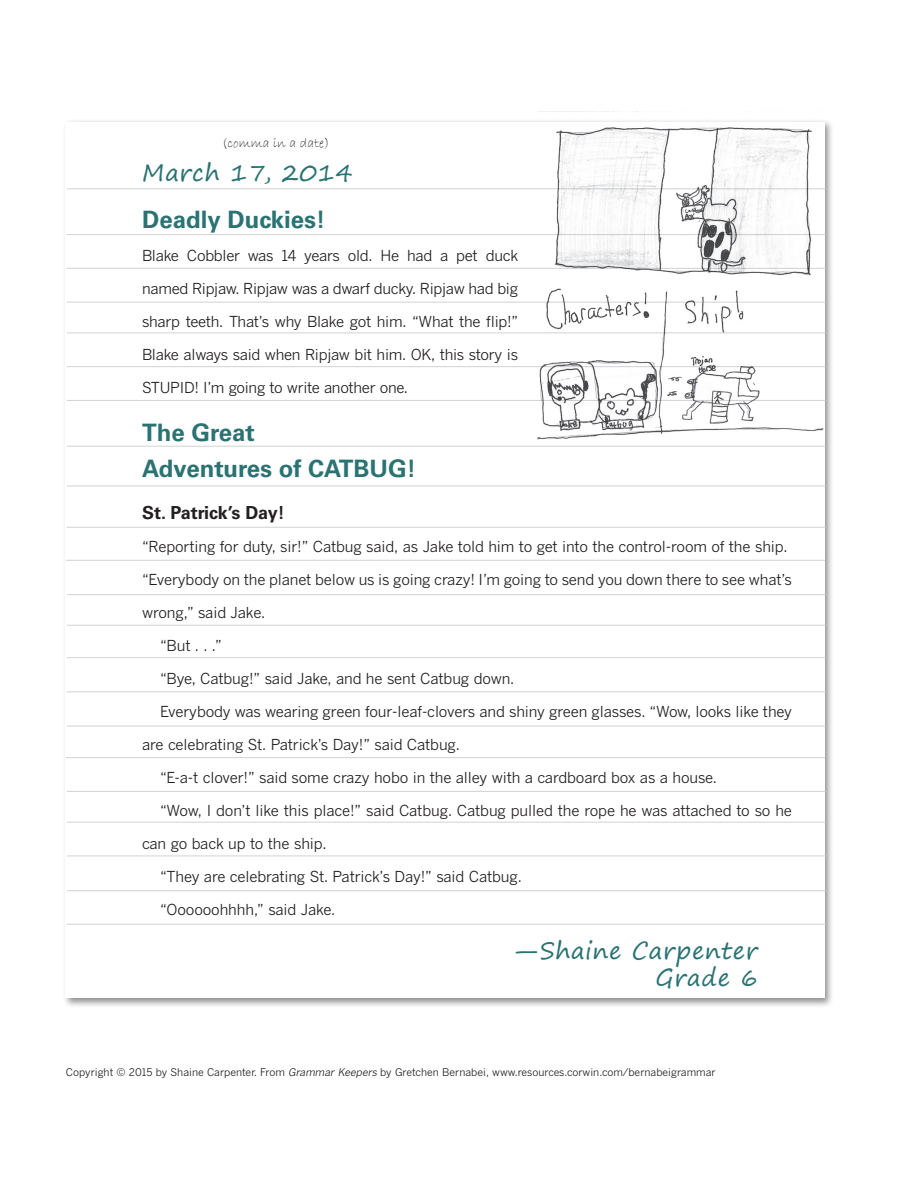
<style>
.page{position:relative;width:918px;height:1188px;background:#fff}
.page>*{position:absolute;margin:0;border:0;box-sizing:border-box;transform-origin:0 0}
.Boxed_Text_-_Heading{font:700 24px/36px "Univers LT Std";color:#2a7372}
.Student_Essay_Titles{font:23.7px "Segoe Print";letter-spacing:.025em;color:#2a7372}
.Boxed_Text_-_Heading-2{font:700 18px "Univers LT Std";letter-spacing:-.02em;color:#231f20}
.Student_Writing_Samp{font:15px "Benton Gothic";letter-spacing:-.015em;color:#231f20}
.Box_Acticity{font:13.8px "Bradley Hand ITC";color:#231f20}
.Source_Note{font:10.5px "Benton Gothic";color:#231f20}
.s1{font-style:italic}
</style>
<div class="page">
<div style="left:62px;top:119px;width:773px;height:889px;background:#231f20;opacity:.5"></div>
<div style="left:66px;top:122px;width:759px;height:876px;background:#fff"></div>
<hr style="left:67px;top:188px;width:759px;height:1px;background:#d1d2d4">
<hr style="left:67px;top:234px;width:759px;height:1px;background:#d1d2d4">
<hr style="left:67px;top:268px;width:759px;height:1px;background:#d1d2d4">
<hr style="left:67px;top:302px;width:759px;height:1px;background:#d1d2d4">
<hr style="left:67px;top:333px;width:759px;height:1px;background:#d1d2d4">
<hr style="left:67px;top:366px;width:759px;height:1px;background:#d1d2d4">
<hr style="left:67px;top:400px;width:759px;height:1px;background:#d1d2d4">
<hr style="left:67px;top:446px;width:759px;height:1px;background:#d1d2d4">
<hr style="left:67px;top:486px;width:759px;height:1px;background:#d1d2d4">
<hr style="left:67px;top:527px;width:759px;height:1px;background:#d1d2d4">
<hr style="left:66px;top:560px;width:759px;height:1px;background:#d1d2d4">
<hr style="left:67px;top:625px;width:759px;height:1px;background:#d1d2d4">
<hr style="left:67px;top:594px;width:759px;height:1px;background:#d1d2d4">
<hr style="left:67px;top:657px;width:759px;height:1px;background:#d1d2d4">
<hr style="left:67px;top:691px;width:759px;height:1px;background:#d1d2d4">
<hr style="left:67px;top:726px;width:759px;height:1px;background:#d1d2d4">
<hr style="left:66px;top:757px;width:759px;height:1px;background:#d1d2d4">
<hr style="left:67px;top:791px;width:759px;height:1px;background:#d1d2d4">
<hr style="left:67px;top:822px;width:759px;height:1px;background:#d1d2d4">
<hr style="left:67px;top:856px;width:759px;height:1px;background:#d1d2d4">
<hr style="left:67px;top:890px;width:759px;height:1px;background:#d1d2d4">
<hr style="left:67px;top:924px;width:759px;height:1px;background:#d1d2d4">
<img style="left:536px;top:119px;width:299px;height:320px">
<p class="Box_Acticity" style="left:222px;top:134px;width:109px">(comma in a date)</p>
<p class="Student_Essay_Titles" style="left:142px;top:152px;width:212px">March 17, 2014</p>
<p class="Boxed_Text_-_Heading" style="left:142px;top:202px;width:185px">Deadly Duckies!</p>
<p class="Student_Writing_Samp" style="left:142px;top:247px;width:378px">Blake Cobbler was 14 years old. He had a pet duck</p>
<p class="Student_Writing_Samp" style="left:142px;top:280px;width:378px">named Ripjaw. Ripjaw was a dwarf ducky. Ripjaw had big</p>
<p class="Student_Writing_Samp" style="left:142px;top:313px;width:378px">sharp teeth. That’s why Blake got him. “What the flip!”</p>
<p class="Student_Writing_Samp" style="left:142px;top:346px;width:378px">Blake always said when Ripjaw bit him. OK, this story is</p>
<p class="Student_Writing_Samp" style="left:142px;top:379px;width:268px">STUPID! I’m going to write another one.</p>
<p class="Boxed_Text_-_Heading" style="left:142px;top:415px;width:276px">The Great<br>Adventures of CATBUG!</p>
<p class="Boxed_Text_-_Heading-2" style="left:142px;top:502px;width:144px">St. Patrick’s Day!</p>
<p class="Student_Writing_Samp" style="left:142px;top:538px;width:647px">“Reporting for duty, sir!” Catbug said, as Jake told him to get into the control-room of the ship.</p>
<p class="Student_Writing_Samp" style="left:142px;top:571px;width:652px">“Everybody on the planet below us is going crazy! I’m going to send you down there to see what’s</p>
<p class="Student_Writing_Samp" style="left:142px;top:604px;width:125px">wrong,” said Jake.</p>
<p class="Student_Writing_Samp" style="left:160px;top:637px;width:63px">“But . . .”</p>
<p class="Student_Writing_Samp" style="left:160px;top:670px;width:356px">“Bye, Catbug!” said Jake, and he sent Catbug down.</p>
<p class="Student_Writing_Samp" style="left:160px;top:703px;width:634px">Everybody was wearing green four-leaf-clovers and shiny green glasses. “Wow, looks like they</p>
<p class="Student_Writing_Samp" style="left:142px;top:736px;width:319px">are celebrating St. Patrick’s Day!” said Catbug.</p>
<p class="Student_Writing_Samp" style="left:160px;top:769px;width:558px">“E-a-t clover!” said some crazy hobo in the alley with a cardboard box as a house.</p>
<p class="Student_Writing_Samp" style="left:160px;top:802px;width:634px">“Wow, I don’t like this place!” said Catbug. Catbug pulled the rope he was attached to so he</p>
<p class="Student_Writing_Samp" style="left:142px;top:835px;width:186px">can go back up to the ship.</p>
<p class="Student_Writing_Samp" style="left:160px;top:868px;width:363px">“They are celebrating St. Patrick’s Day!” said Catbug.</p>
<p class="Student_Writing_Samp" style="left:160px;top:901px;width:177px">“Oooooohhhh,” said Jake.</p>
<p class="Student_Essay_Titles" style="left:512px;top:929px;width:247px">—Shaine Carpenter</p>
<p class="Student_Essay_Titles" style="left:655px;top:956px;width:104px">Grade 6</p>
<p class="Source_Note" style="left:66px;top:1066px;width:651px">Copyright © 2015 by Shaine Carpenter. From <span class="s1">Grammar Keepers</span> by Gretchen Bernabei, www.resources.corwin.com/bernabeigrammar</p>
</div>
